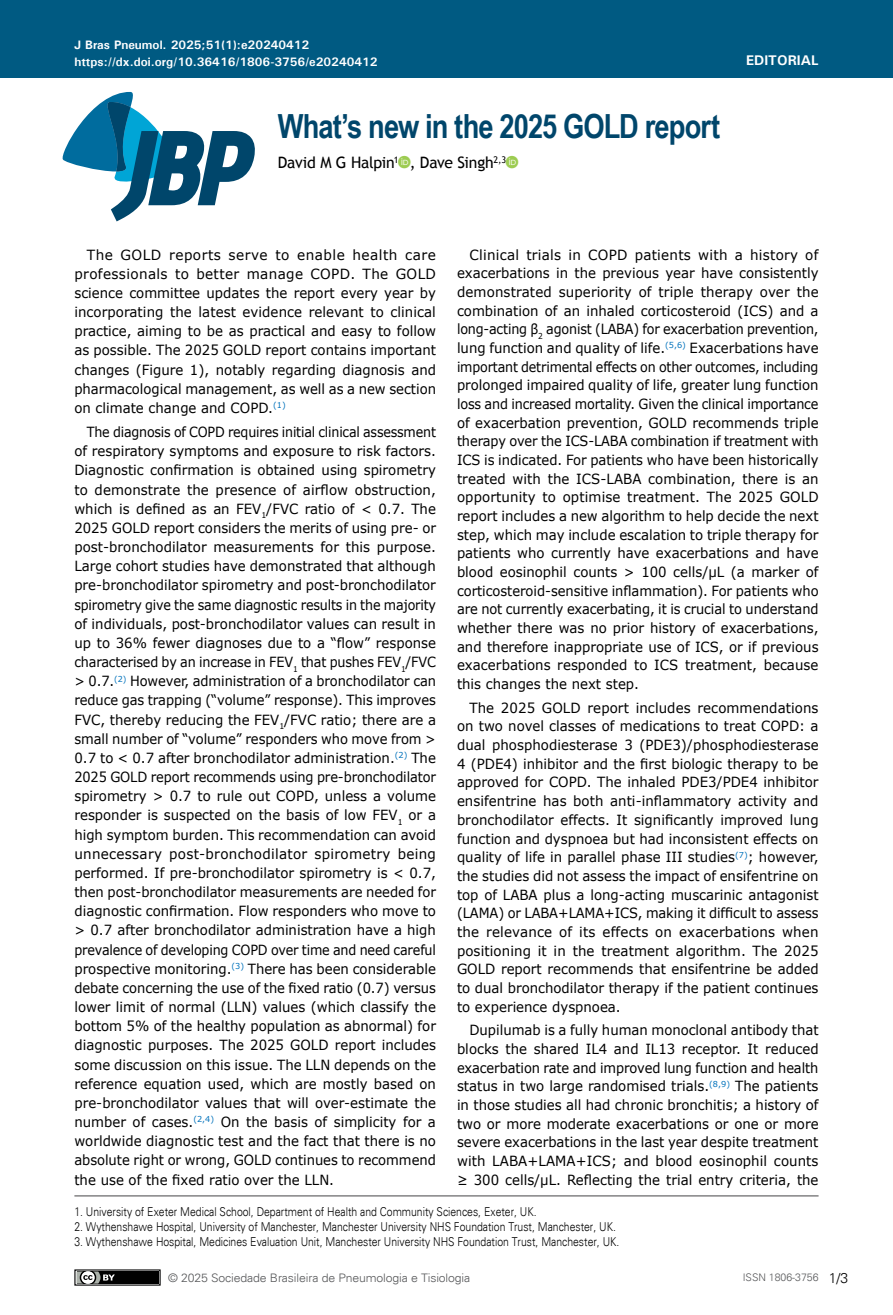
<style>
.page{position:relative;width:893px;height:1315px;background:#fff}
.page>*{position:absolute;margin:0;border:0;box-sizing:border-box;transform-origin:0 0}
.t1{font:700 33.25px "Arial Narrow";letter-spacing:-.025em;color:#00466b}
.t2{font:21px "ID font Regular";color:#9dcc52}
.t3{font:15.75px "Trebuchet MS";letter-spacing:-.015em;color:#000}
.t4{font:14px/19.1px "Verdana";color:#000;text-align:justify;scale:.91 1}
.t5{font:14px/18.7px "Verdana";color:#000;text-align:justify;scale:.95 1}
.t6{font:14px/18.7px "Verdana";color:#000;text-align:justify;scale:.96 1}
.t7{font:14px/19.1px "Verdana";color:#000;text-align:justify}
.t8{font:700 14px "Univers";color:#fff}
.t9{font:300 14px "Univers";color:#000}
.t10{font:300 12.25px "Univers";color:#000;scale:.85 1}
.t11{font:700 12.25px "Univers";color:#fff}
.t12{font:300 11.72px "Univers";letter-spacing:-.01em;color:#58595b;scale:1.04 1}
.t13{font:300 10.5px "Univers";color:#58595b}
.s1{font-family:"ID font Regular";font-size:21px;color:#9dcc52}
</style>
<div class="page">
<div style="left:0;top:0;width:893px;height:78px;background:#005a82"></div>
<svg style="left:62px;top:91px;width:193px;height:130px"></svg>
<svg style="left:76px;top:1271px;width:83px;height:12px"></svg>
<div style="left:74px;top:1269px;width:87px;height:16px;border:1px solid #000"></div>
<div style="left:77px;top:1271px;width:81px;height:12px;background:#000"></div>
<svg style="left:77px;top:1271px;width:38px;height:12px"></svg>
<hr style="left:74px;top:1195px;width:745px;height:1px;background:#464547">
<p class="t11" style="left:74px;top:37px;width:236px">J Bras Pneumol. 2025;51(1):e20240412</p>
<p class="t11" style="left:74px;top:54px;width:305px">https://dx.doi.org/10.36416/1806-3756/e20240412</p>
<h1 class="t1" style="left:278px;top:101px;width:444px">What’s new in the 2025 GOLD report</h1>
<p class="t3" style="left:278px;top:153px;width:230px">David M G Halpin<sup>1</sup><span class="s1">a</span>, Dave Singh<sup>2,3</sup></p>
<h2 class="t2" style="left:506px;top:151px;width:14px">a</h2>
<p class="t8" style="left:746px;top:52px;width:74px">EDITORIAL</p>
<p class="t7" style="left:74px;top:245px;width:363px;text-indent:12px">The GOLD reports serve to enable health care professionals to better manage COPD. The GOLD science committee updates the report every year by incorporating the latest evidence relevant to clinical practice, aiming to be as practical and easy to follow as possible. The 2025 GOLD report contains important changes (Figure 1), notably regarding diagnosis and pharmacological management, as well as a new section on climate change and COPD.<sup>(1)</sup></p>
<p class="t4" style="left:74px;top:423px;width:399px;text-indent:12px">The diagnosis of COPD requires initial clinical assessment of respiratory symptoms and exposure to risk factors.<br>Diagnostic confirmation is obtained using spirometry to demonstrate the presence of airflow obstruction, which is defined as an FEV<sub>1</sub>/FVC ratio of &lt; 0.7. The 2025 GOLD report considers the merits of using pre- or post-bronchodilator measurements for this purpose.<br>Large cohort studies have demonstrated that although pre-bronchodilator spirometry and post-bronchodilator spirometry give the same diagnostic results in the majority of individuals, post-bronchodilator values can result in up to 36% fewer diagnoses due to a “flow” response characterised by an increase in FEV<sub>1</sub> that pushes FEV<sub>1</sub>/FVC &gt; 0.7.<sup>(2)</sup> However, administration of a bronchodilator can reduce gas trapping (“volume” response). This improves FVC, thereby reducing the FEV<sub>1</sub>/FVC ratio; there are a small number of “volume” responders who move from &gt; 0.7 to &lt; 0.7 after bronchodilator administration.<sup>(2)</sup> The 2025 GOLD report recommends using pre-bronchodilator spirometry &gt; 0.7 to rule out COPD, unless a volume responder is suspected on the basis of low FEV<sub>1</sub> or a high symptom burden. This recommendation can avoid unnecessary post-bronchodilator spirometry being performed. If pre-bronchodilator spirometry is &lt; 0.7, then post-bronchodilator measurements are needed for diagnostic confirmation. Flow responders who move to &gt; 0.7 after bronchodilator administration have a high prevalence of developing COPD over time and need careful prospective monitoring.<sup>(3)</sup> There has been considerable debate concerning the use of the fixed ratio (0.7) versus lower limit of normal (LLN) values (which classify the bottom 5% of the healthy population as abnormal) for diagnostic purposes. The 2025 GOLD report includes some discussion on this issue. The LLN depends on the reference equation used, which are mostly based on pre-bronchodilator values that will over-estimate the number of cases.<sup>(2,4)</sup> On the basis of simplicity for a worldwide diagnostic test and the fact that there is no absolute right or wrong, GOLD continues to recommend the use of the fixed ratio over the LLN.</p>
<p class="t6" style="left:457px;top:245px;width:378px;text-indent:12px">Clinical trials in COPD patients with a history of exacerbations in the previous year have consistently demonstrated superiority of triple therapy over the combination of an inhaled corticosteroid (ICS) and a long-acting β<sub>2</sub> agonist (LABA) for exacerbation prevention, lung function and quality of life.<sup>(5,6)</sup> Exacerbations have important detrimental effects on other outcomes, including prolonged impaired quality of life, greater lung function loss and increased mortality. Given the clinical importance of exacerbation prevention, GOLD recommends triple therapy over the ICS-LABA combination if treatment with ICS is indicated. For patients who have been historically treated with the ICS-LABA combination, there is an opportunity to optimise treatment. The 2025 GOLD report includes a new algorithm to help decide the next step, which may include escalation to triple therapy for patients who currently have exacerbations and have blood eosinophil counts &gt; 100 cells/µL (a marker of corticosteroid-sensitive inflammation). For patients who are not currently exacerbating, it is crucial to understand whether there was no prior history of exacerbations, and therefore inappropriate use of ICS, or if previous exacerbations responded to ICS treatment, because this changes the next step.</p>
<p class="t5" style="left:457px;top:698px;width:382px;text-indent:12px">The 2025 GOLD report includes recommendations on two novel classes of medications to treat COPD: a dual phosphodiesterase 3 (PDE3)/phosphodiesterase 4 (PDE4) inhibitor and the first biologic therapy to be approved for COPD. The inhaled PDE3/PDE4 inhibitor ensifentrine has both anti-inflammatory activity and bronchodilator effects. It significantly improved lung function and dyspnoea but had inconsistent effects on quality of life in parallel phase III studies<sup>(7)</sup>; however, the studies did not assess the impact of ensifentrine on top of LABA plus a long-acting muscarinic antagonist (LAMA) or LABA+LAMA+ICS, making it difficult to assess the relevance of its effects on exacerbations when positioning it in the treatment algorithm. The 2025<br>GOLD report recommends that ensifentrine be added to dual bronchodilator therapy if the patient continues to experience dyspnoea.</p>
<p class="t5" style="left:457px;top:1021px;width:382px;text-indent:12px">Dupilumab is a fully human monoclonal antibody that blocks the shared IL4 and IL13 receptor. It reduced exacerbation rate and improved lung function and health status in two large randomised trials.<sup>(8,9)</sup> The patients in those studies all had chronic bronchitis; a history of two or more moderate exacerbations or one or more severe exacerbations in the last year despite treatment with LABA+LAMA+ICS; and blood eosinophil counts ≥ 300 cells/µL. Reflecting the trial entry criteria, the</p>
<p class="t10" style="left:74px;top:1204px;width:545px">1. University of Exeter Medical School, Department of Health and Community Sciences, Exeter, UK.</p>
<p class="t10" style="left:74px;top:1219px;width:639px">2. Wythenshawe Hospital, University of Manchester, Manchester University NHS Foundation Trust, Manchester, UK.</p>
<p class="t10" style="left:74px;top:1233px;width:643px">3. Wythenshawe Hospital, Medicines Evaluation Unit, Manchester University NHS Foundation Trust, Manchester, UK.</p>
<p class="t12" style="left:168px;top:1270px;width:292px">© 2025 Sociedade Brasileira de Pneumologia e Tisiologia</p>
<p class="t13" style="left:743px;top:1271px;width:77px">ISSN 1806-3756</p>
<p class="t9" style="left:829px;top:1269px;width:21px">1/3</p>
</div>
